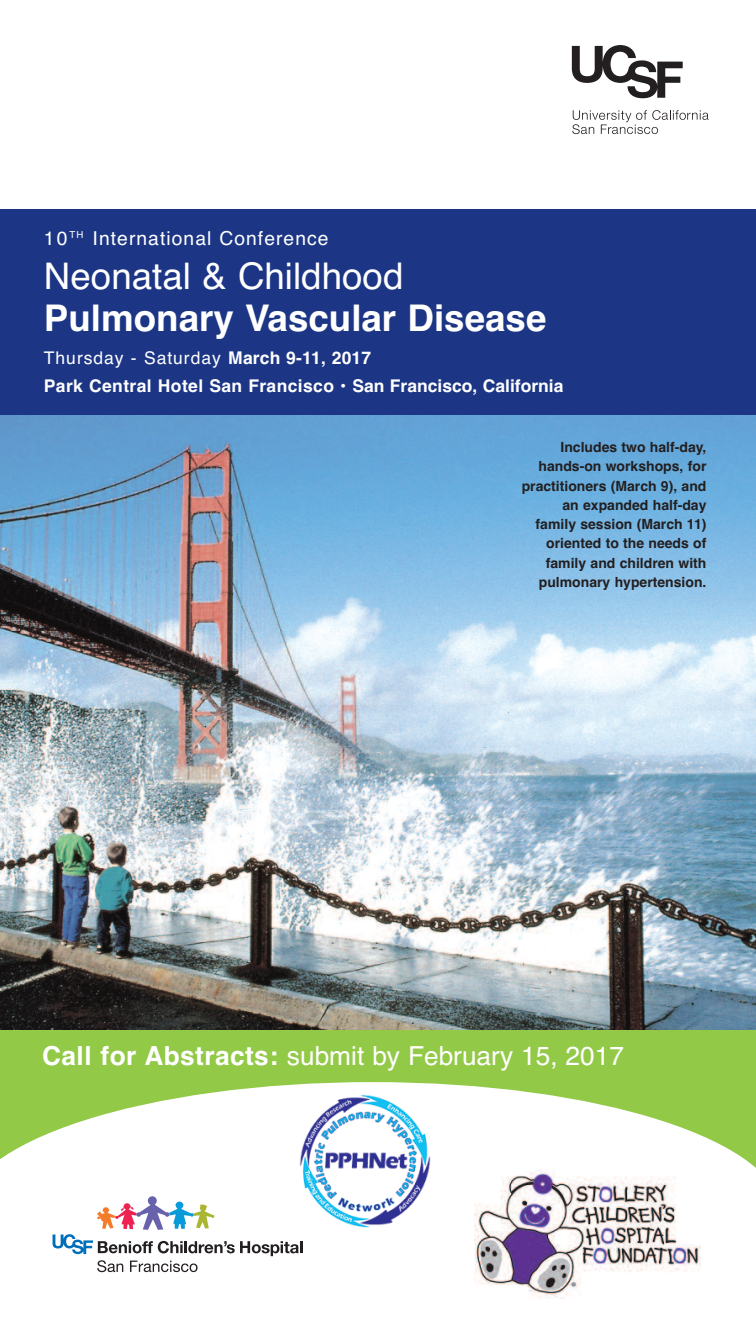
<style>
.page{position:relative;width:756px;height:1323px;background:#fff}
.page>*{position:absolute;margin:0;border:0;box-sizing:border-box;transform-origin:0 0}
.t1{font:700 36.75px "Helvetica";color:#fff}
.t2{font:36.75px "Helvetica";color:#fff}
.t3{font:26.25px "Helvetica";color:#fff}
.t4{font:19.25px "Helvetica";letter-spacing:.055em;color:#fff}
.t5{font:700 17.5px/28px "Helvetica";letter-spacing:.02em;color:#fff}
.t6{font:700 14px/19.2px "Helvetica";color:#231f20;text-align:right}
.s1{font-weight:400}
.s2{font-weight:700}
</style>
<div class="page">
<img style="left:0;top:415px;width:756px;height:615px">
<div style="left:0;top:1030px;width:756px;height:213px;background:#92c947"></div>
<svg style="left:0;top:1082px;width:756px;height:191px;fill:#fff"></svg>
<div style="left:0;top:210px;width:756px;height:205px;background:#1c3685"></div>
<svg style="left:572px;top:110px;width:137px;height:24px"></svg>
<svg style="left:572px;top:45px;width:111px;height:53px"></svg>
<svg style="left:53px;top:1196px;width:250px;height:76px"></svg>
<img style="left:294px;top:1090px;width:142px;height:141px">
<div style="left:454px;top:1166px;width:286px;height:152px;background:#fff"></div>
<img style="left:474px;top:1170px;width:227px;height:128px">
<h3 class="t4" style="left:44px;top:227px;width:286px">10 <sup>TH</sup> International Conference</h3>
<h1 class="t2" style="left:44px;top:255px;width:361px">Neonatal &amp; Childhood</h1>
<h1 class="t1" style="left:44px;top:297px;width:504px">Pulmonary Vascular Disease</h1>
<p class="t5" style="left:44px;top:344px;width:521px"><span class="s1">Thursday - Saturday</span> March 9-11, 2017<br>Park Central Hotel San Francisco • San Francisco, California</p>
<p class="t6" style="left:522px;top:438px;width:186px">Includes two half-day, hands-on workshops, for practitioners (March 9), and an expanded half-day family session (March 11) oriented to the needs of family and children with pulmonary hypertension.</p>
<h2 class="t3" style="left:42px;top:1040px;width:583px"><span class="s2">Call for Abstracts:</span> submit by February 15, 2017</h2>
</div>
